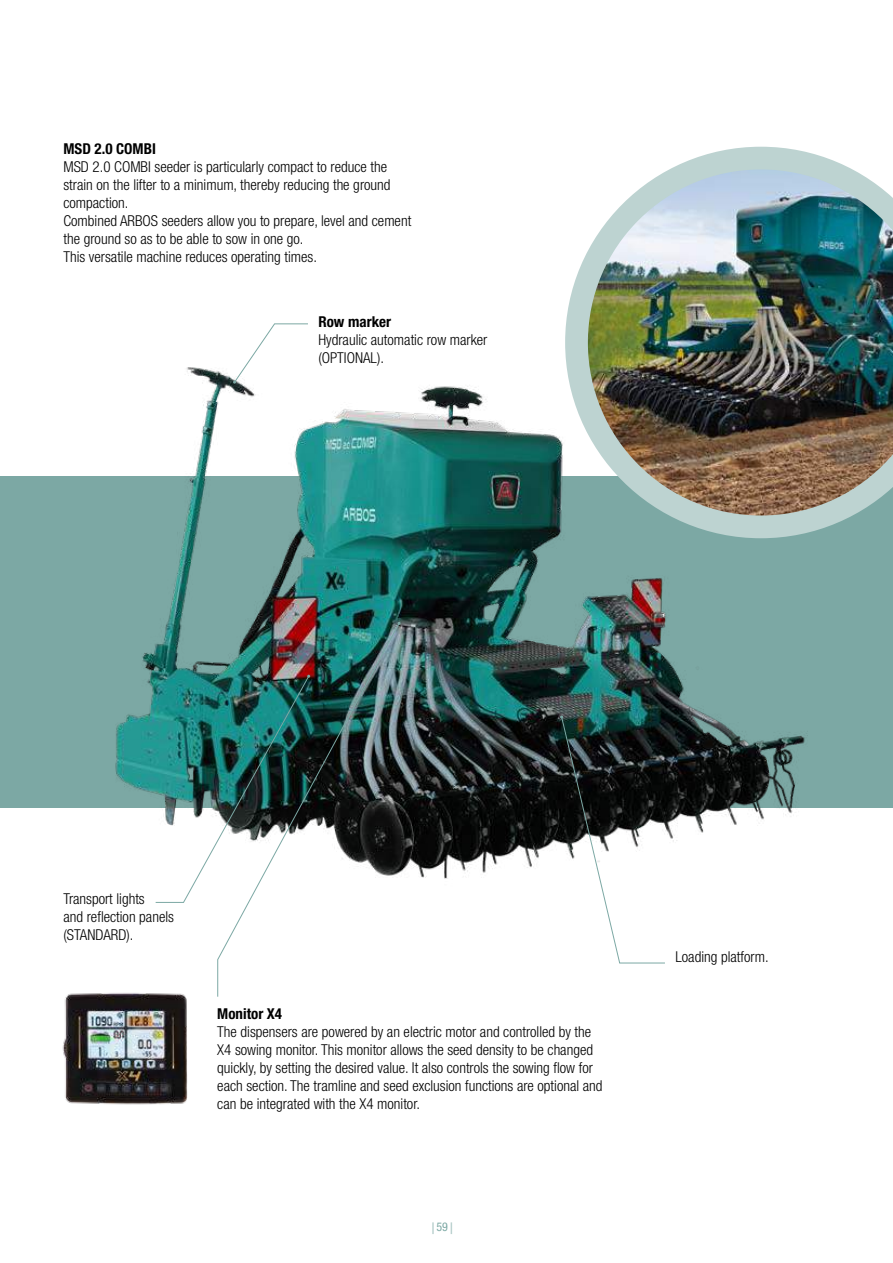
<style>
.page{position:relative;width:893px;height:1263px;background:#fff}
.page>*{position:absolute;margin:0;border:0;box-sizing:border-box;transform-origin:0 0}
.t1{font:300 condensed 15px/18px "Helvetica Neue LT Pro";color:#000}
.t2{font:700 condensed 15px "Helvetica Neue LT Pro";color:#000}
.t3{font:condensed 12px "Helvetica Neue LT Pro";color:#7ca8a4}
</style>
<div class="page">
<svg style="left:432px;top:1222px;width:2px;height:12px"></svg>
<svg style="left:451px;top:1222px;width:1px;height:12px"></svg>
<div style="left:0;top:477px;width:893px;height:331px;background:#7ca8a4"></div>
<img style="left:73px;top:367px;width:735px;height:512px">
<img style="left:62px;top:993px;width:126px;height:112px">
<svg style="left:560px;top:715px;width:106px;height:249px"></svg>
<svg style="left:233px;top:323px;width:76px;height:61px"></svg>
<img style="left:217px;top:622px;width:183px;height:375px">
<img style="left:155px;top:675px;width:155px;height:228px">
<img style="left:565px;top:147px;width:328px;height:391px">
<p class="t2" style="left:63px;top:140px;width:94px">MSD 2.0 COMBI</p>
<p class="t1" style="left:63px;top:158px;width:349px">MSD 2.0 COMBI seeder is particularly compact to reduce the strain on the lifter to a minimum, thereby reducing the ground compaction.<br>Combined ARBOS seeders allow you to prepare, level and cement the ground so as to be able to sow in one go.<br>This versatile machine reduces operating times.</p>
<p class="t2" style="left:318px;top:312px;width:74px">Row marker</p>
<p class="t1" style="left:318px;top:330px;width:170px">Hydraulic automatic row marker (OPTIONAL).</p>
<p class="t1" style="left:63px;top:890px;width:112px">Transport lights<br>and reflection panels (STANDARD).</p>
<p class="t2" style="left:217px;top:1004px;width:66px">Monitor X4</p>
<p class="t1" style="left:217px;top:1022px;width:387px">The dispensers are powered by an electric motor and controlled by the X4 sowing monitor. This monitor allows the seed density to be changed quickly, by setting the desired value. It also controls the sowing flow for each section. The tramline and seed exclusion functions are optional and can be integrated with the X4 monitor.</p>
<p class="t3" style="left:436px;top:1220px;width:13px">59</p>
<p class="t1" style="left:675px;top:948px;width:95px">Loading platform.</p>
</div>
